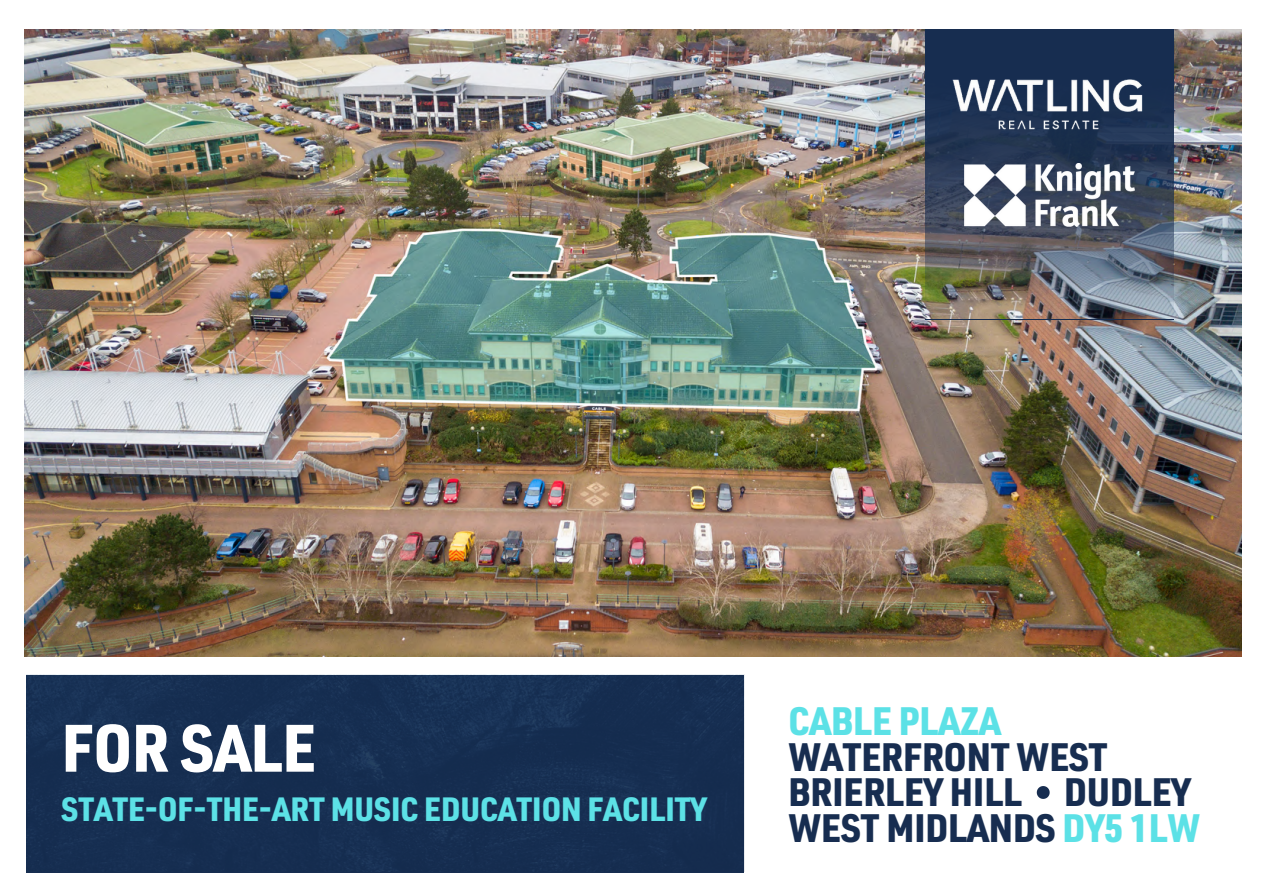
<style>
.page{position:relative;width:1263px;height:894px;background:#fff}
.page>*{position:absolute;margin:0;border:0;box-sizing:border-box;transform-origin:0 0}
.t1{font:900 65.55px "URWDIN Arabic Semi Cond";color:#fff}
.t2{font:900 38.85px/35.5px "URWDIN Arabic Semi Cond";color:#172d50}
.t3{font:900 33px "URWDIN Arabic Semi Cond";color:#5ce1e6}
.s1{color:#5ce1e6}
</style>
<div class="page">
<img style="left:24px;top:29px;width:1217px;height:627px">
<div style="left:26px;top:674px;width:718px;height:197px;background:#162e51"></div>
<svg style="left:1037px;top:786px;width:12px;height:12px"></svg>
<div style="left:926px;top:29px;width:248px;height:49px;background:#172d50"></div>
<img style="left:926px;top:78px;width:248px;height:241px">
<img style="left:965px;top:163px;width:170px;height:63px">
<img style="left:952px;top:78px;width:195px;height:60px">
<p class="t1" style="left:62px;top:703px;width:256px">FOR SALE</p>
<p class="t3" style="left:62px;top:786px;width:646px">STATE-OF-THE-ART MUSIC EDUCATION FACILITY</p>
<p class="t2" style="left:788px;top:701px;width:413px"><span class="s1">CABLE PLAZA<br></span>WATERFRONT WEST<br>BRIERLEY HILL DUDLEY<br>WEST MIDLANDS <span class="s1">DY5 1LW</span></p>
</div>
